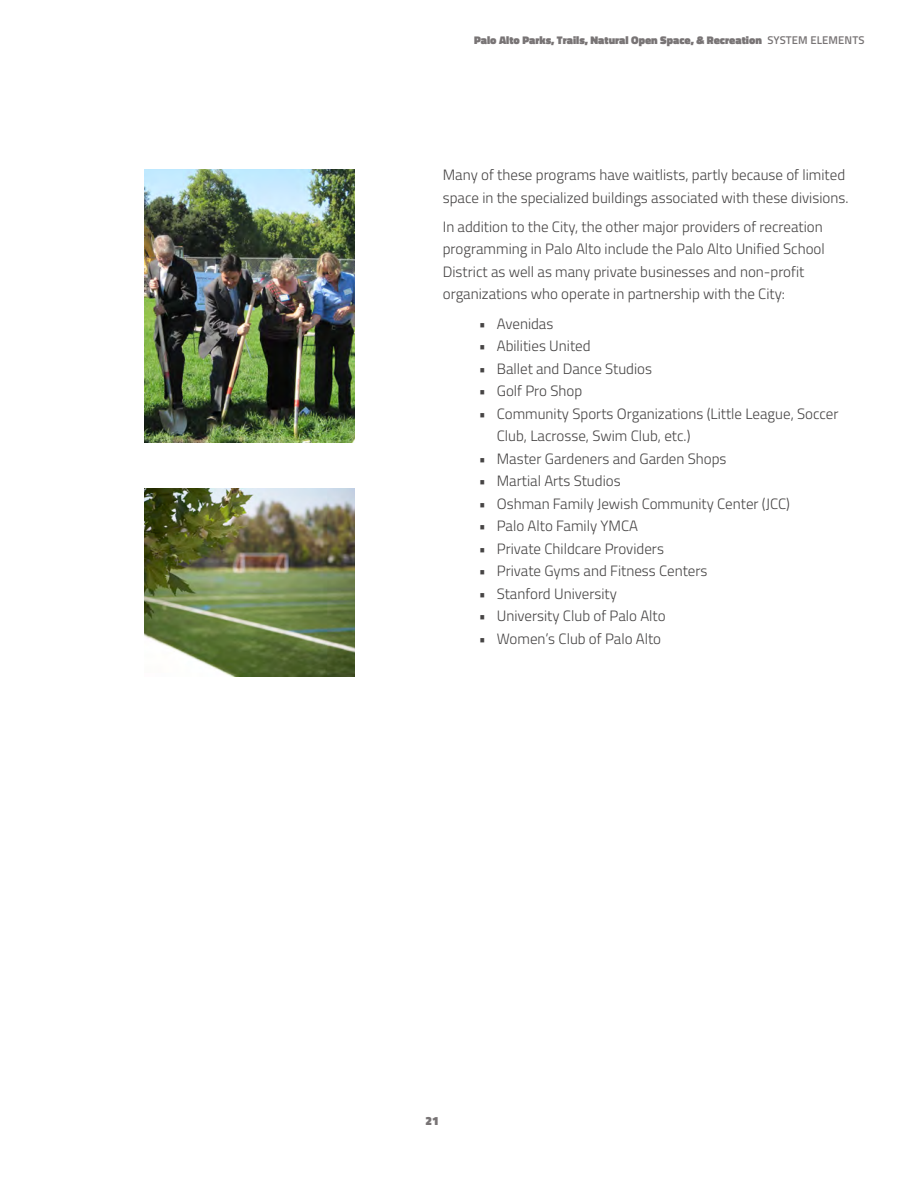
<style>
.page{position:relative;width:918px;height:1188px;background:#fff}
.page>*{position:absolute;margin:0;border:0;box-sizing:border-box;transform-origin:0 0}
.Body{font:300 15px/22.5px "Titillium";color:#464444}
.t1{font:900 12px "Titillium";color:#787475}
.t2{font:900 11.25px "Titillium";color:#787475}
.s1{font-weight:600}
</style>
<div class="page">
<img style="left:144px;top:488px;width:211px;height:188px">
<img style="left:144px;top:169px;width:211px;height:274px">
<p class="t2" style="left:474px;top:32px;width:392px">Palo Alto Parks, Trails, Natural Open Space, &amp; Recreation <span class="s1">SYSTEM ELEMENTS</span></p>
<p class="Body" style="left:443px;top:163px;width:407px">Many of these programs have waitlists, partly because of limited space in the specialized buildings associated with these divisions.</p>
<p class="Body" style="left:443px;top:215px;width:384px">In addition to the City, the other major providers of recreation programming in Palo Alto include the Palo Alto Unified School District as well as many private businesses and non-profit organizations who operate in partnership with the City:</p>
<p class="Body" style="left:479px;top:311px;width:76px">• Avenidas</p>
<p class="Body" style="left:479px;top:334px;width:113px">• Abilities United</p>
<p class="Body" style="left:479px;top:356px;width:175px">• Ballet and Dance Studios</p>
<p class="Body" style="left:479px;top:379px;width:105px">• Golf Pro Shop</p>
<p class="Body" style="left:497px;top:401px;width:343px;text-indent:-18px">• Community Sports Organizations (Little League, Soccer<br>Club, Lacrosse, Swim Club, etc.)</p>
<p class="Body" style="left:479px;top:446px;width:249px">• Master Gardeners and Garden Shops</p>
<p class="Body" style="left:479px;top:469px;width:143px">• Martial Arts Studios</p>
<p class="Body" style="left:479px;top:491px;width:313px">• Oshman Family Jewish Community Center (JCC)</p>
<p class="Body" style="left:479px;top:514px;width:161px">• Palo Alto Family YMCA</p>
<p class="Body" style="left:479px;top:536px;width:187px">• Private Childcare Providers</p>
<p class="Body" style="left:479px;top:559px;width:230px">• Private Gyms and Fitness Centers</p>
<p class="Body" style="left:479px;top:581px;width:140px">• Stanford University</p>
<p class="Body" style="left:479px;top:604px;width:188px">• University Club of Palo Alto</p>
<p class="Body" style="left:479px;top:626px;width:184px">• Women’s Club of Palo Alto</p>
<p class="t1" style="left:425px;top:1112px;width:15px">21</p>
</div>
